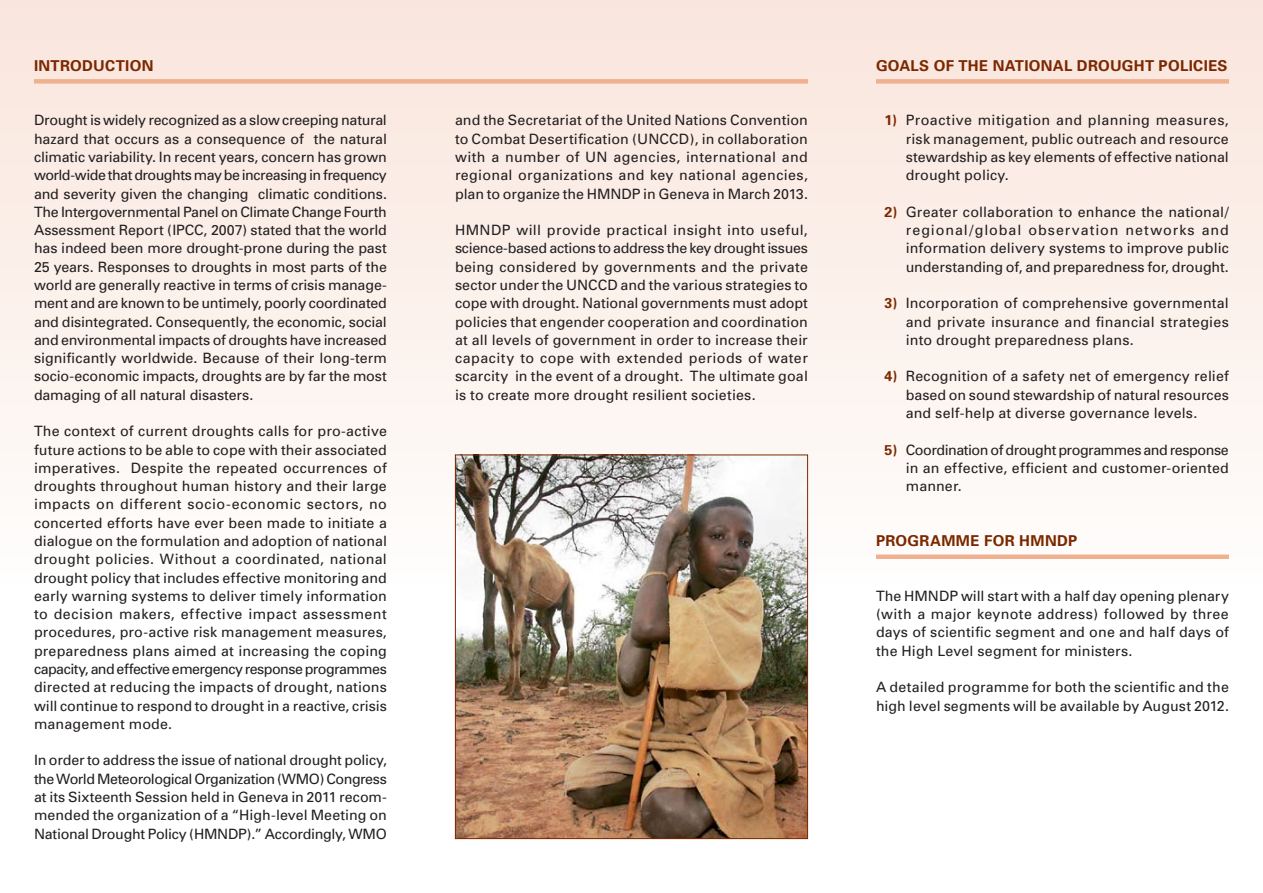
<style>
.page{position:relative;width:1263px;height:893px;background:#fff}
.page>*{position:absolute;margin:0;border:0;box-sizing:border-box;transform-origin:0 0}
.Sub-titles{font:700 15px "Univers";letter-spacing:.02em;color:#7b2800}
.Body_text{font:14.25px/18.3px "Univers";color:#231f20;text-align:justify}
.Boulette_point{font:14.25px/18.3px "Univers";letter-spacing:.005em;color:#231f20;text-align:justify}
.s1{font-weight:700;color:#7b2800}
</style>
<div class="page">
<div style="left:0;top:0;width:1263px;height:583px;background:linear-gradient(to bottom,#f9e5dc,#fefdfb)"></div>
<div style="left:34px;top:79px;width:774px;height:5px;background:#efb18f"></div>
<div style="left:876px;top:79px;width:353px;height:5px;background:#efb18f"></div>
<div style="left:876px;top:554px;width:353px;height:5px;background:#efb18f"></div>
<img style="left:457px;top:457px;width:349px;height:380px">
<div style="left:455px;top:455px;width:353px;height:384px;border:1px solid #7b2800"></div>
<p class="Sub-titles" style="left:34px;top:56px;width:121px">INTRODUCTION</p>
<p class="Body_text" style="left:34px;top:111px;width:354px">Drought is widely recognized as a slow creeping natural hazard that occurs as a consequence of the natural climatic variability. In recent years, concern has grown world-wide that droughts may be increasing in frequency and severity given the changing climatic conditions.<br>The Intergovernmental Panel on Climate Change Fourth Assessment Report (IPCC, 2007) stated that the world has indeed been more drought-prone during the past 25 years. Responses to droughts in most parts of the world are generally reactive in terms of crisis manage&shy;ment and are known to be untimely, poorly coordinated and disintegrated. Consequently, the economic, social and environmental impacts of droughts have increased significantly worldwide. Because of their long-term socio-economic impacts, droughts are by far the most damaging of all natural disasters.</p>
<p class="Body_text" style="left:34px;top:422px;width:354px">The context of current droughts calls for pro-active future actions to be able to cope with their associated imperatives. Despite the repeated occurrences of droughts throughout human history and their large impacts on different socio-economic sectors, no concerted efforts have ever been made to initiate a dialogue on the formulation and adoption of national drought policies. Without a coordinated, national drought policy that includes effective monitoring and early warning systems to deliver timely information to decision makers, effective impact assessment procedures, pro-active risk management measures, preparedness plans aimed at increasing the coping capacity, and effective emergency response programmes directed at reducing the impacts of drought, nations will continue to respond to drought in a reactive, crisis management mode.</p>
<p class="Body_text" style="left:34px;top:751px;width:354px">In order to address the issue of national drought policy, the World Meteorological Organization (WMO) Congress at its Sixteenth Session held in Geneva in 2011 recom&shy;mended the organization of a “High-level Meeting on National Drought Policy (HMNDP).” Accordingly, WMO</p>
<p class="Body_text" style="left:455px;top:111px;width:354px">and the Secretariat of the United Nations Convention to Combat Desertification (UNCCD), in collaboration with a number of UN agencies, international and regional organizations and key national agencies, plan to organize the HMNDP in Geneva in March 2013.</p>
<p class="Body_text" style="left:455px;top:221px;width:354px">HMNDP will provide practical insight into useful, science-based actions to address the key drought issues being considered by governments and the private sector under the UNCCD and the various strategies to cope with drought. National governments must adopt policies that engender cooperation and coordination at all levels of government in order to increase their capacity to cope with extended periods of water scarcity in the event of a drought. The ultimate goal is to create more drought resilient societies.</p>
<p class="Sub-titles" style="left:876px;top:56px;width:353px">GOALS OF THE NATIONAL DROUGHT POLICIES</p>
<p class="Boulette_point" style="left:906px;top:111px;width:325px;text-indent:-21px"><span class="s1">1)</span> Proactive mitigation and planning measures, risk management, public outreach and resource stewardship as key elements of effective national drought policy.</p>
<p class="Boulette_point" style="left:906px;top:203px;width:325px;text-indent:-21px"><span class="s1">2)</span> Greater collaboration to enhance the national/ regional/global observation networks and information delivery systems to improve public understanding of, and preparedness for, drought.</p>
<p class="Boulette_point" style="left:906px;top:294px;width:325px;text-indent:-21px"><span class="s1">3)</span> Incorporation of comprehensive governmental and private insurance and financial strategies into drought preparedness plans.</p>
<p class="Boulette_point" style="left:906px;top:367px;width:325px;text-indent:-21px"><span class="s1">4)</span> Recognition of a safety net of emergency relief based on sound stewardship of natural resources and self-help at diverse governance levels.</p>
<p class="Boulette_point" style="left:906px;top:440px;width:325px;text-indent:-21px"><span class="s1">5)</span> Coordination of drought programmes and response in an effective, efficient and customer-oriented manner.</p>
<p class="Sub-titles" style="left:876px;top:532px;width:203px">PROGRAMME FOR HMNDP</p>
<p class="Body_text" style="left:876px;top:587px;width:354px">The HMNDP will start with a half day opening plenary (with a major keynote address) followed by three days of scientific segment and one and half days of the High Level segment for ministers.</p>
<p class="Body_text" style="left:876px;top:678px;width:354px">A detailed programme for both the scientific and the high level segments will be available by August 2012.</p>
</div>
